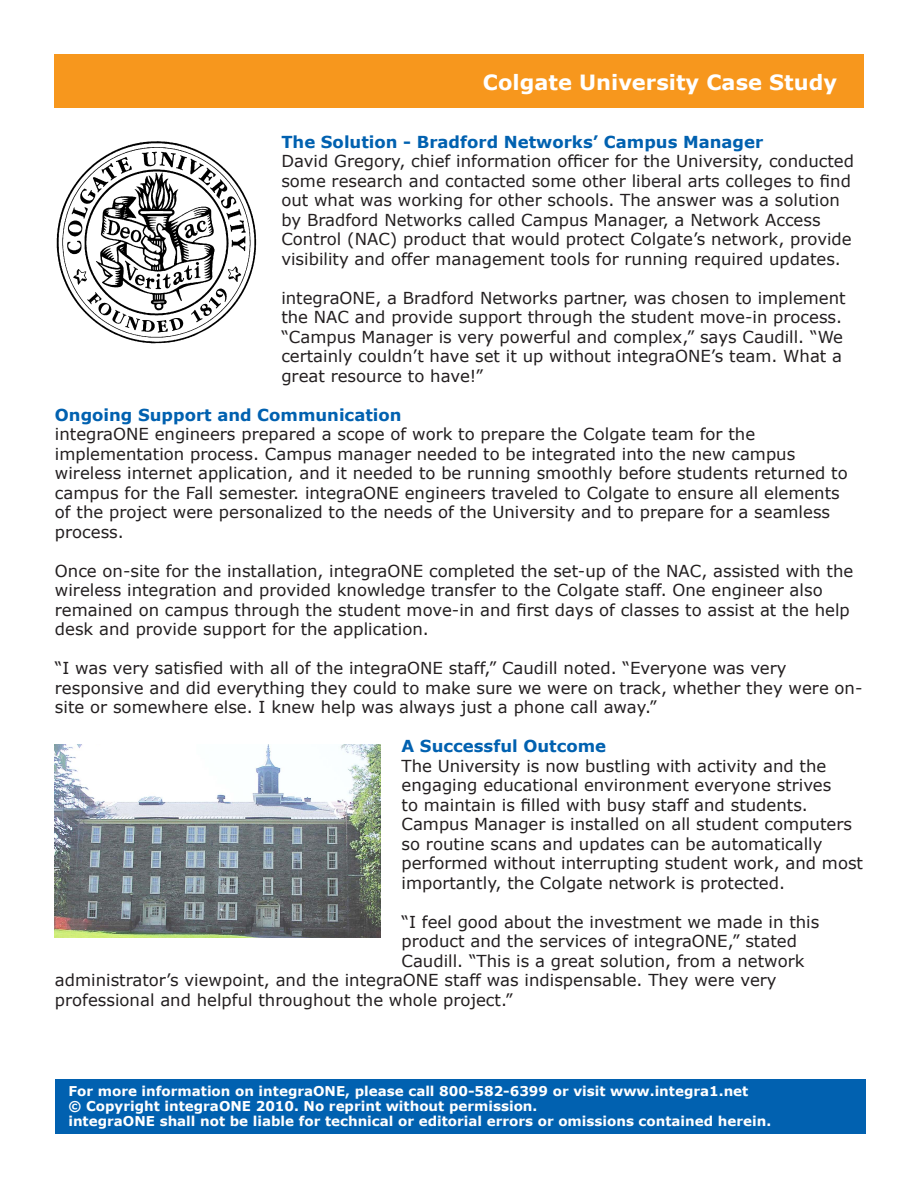
<style>
.page{position:relative;width:918px;height:1188px;background:#fff}
.page>*{position:absolute;margin:0;border:0;box-sizing:border-box;transform-origin:0 0}
.t1{font:700 21px "Verdana";color:#fff}
.t2{font:16.5px/19.5px "Verdana";color:#231f20}
.t3{font:700 16.5px "Verdana";color:#0161b0}
.t4{font:700 13.5px "Verdana";color:#fff}
</style>
<div class="page">
<div style="left:54px;top:54px;width:810px;height:54px;background:#f7971d"></div>
<div style="left:55px;top:1079px;width:811px;height:55px;background:#0161b0"></div>
<img style="left:56px;top:141px;width:201px;height:203px">
<img style="left:54px;top:744px;width:327px;height:194px">
<p class="t1" style="left:483px;top:68px;width:356px">Colgate University Case Study</p>
<p class="t3" style="left:281px;top:130px;width:483px">The Solution - Bradford Networks’ Campus Manager</p>
<p class="t2" style="left:281px;top:151px;width:574px">David Gregory, chief information officer for the University, conducted some research and contacted some other liberal arts colleges to find out what was working for other schools. The answer was a solution by Bradford Networks called Campus Manager, a Network Access Control (NAC) product that would protect Colgate’s network, provide visibility and offer management tools for running required updates.</p>
<p class="t2" style="left:281px;top:288px;width:566px">integraONE, a Bradford Networks partner, was chosen to implement the NAC and provide support through the student move-in process.</p>
<p class="t2" style="left:281px;top:327px;width:563px;text-align:justify">“Campus Manager is very powerful and complex,” says Caudill. “We certainly couldn’t have set it up without integraONE’s team. What a great resource to have!”</p>
<p class="t3" style="left:55px;top:403px;width:348px">Ongoing Support and Communication</p>
<p class="t2" style="left:55px;top:424px;width:794px">integraONE engineers prepared a scope of work to prepare the Colgate team for the implementation process. Campus manager needed to be integrated into the new campus wireless internet application, and it needed to be running smoothly before students returned to campus for the Fall semester. integraONE engineers traveled to Colgate to ensure all elements of the project were personalized to the needs of the University and to prepare for a seamless process.</p>
<p class="t2" style="left:55px;top:561px;width:800px">Once on-site for the installation, integraONE completed the set-up of the NAC, assisted with the wireless integration and provided knowledge transfer to the Colgate staff. One engineer also remained on campus through the student move-in and first days of classes to assist at the help desk and provide support for the application.</p>
<p class="t2" style="left:55px;top:658px;width:809px">“I was very satisfied with all of the integraONE staff,” Caudill noted. “Everyone was very responsive and did everything they could to make sure we were on track, whether they were on&shy;site or somewhere else. I knew help was always just a phone call away.”</p>
<p class="t3" style="left:402px;top:734px;width:206px">A Successful Outcome</p>
<p class="t2" style="left:402px;top:756px;width:463px">The University is now bustling with activity and the engaging educational environment everyone strives<br>to maintain is filled with busy staff and students.<br>Campus Manager is installed on all student computers so routine scans and updates can be automatically performed without interrupting student work, and most importantly, the Colgate network is protected.</p>
<p class="t2" style="left:402px;top:912px;width:419px">“I feel good about the investment we made in this</p>
<p class="t2" style="left:402px;top:931px;width:397px">product and the services of integraONE,” stated</p>
<p class="t2" style="left:402px;top:951px;width:405px">Caudill. “This is a great solution, from a network</p>
<p class="t2" style="left:55px;top:970px;width:723px">administrator’s viewpoint, and the integraONE staff was indispensable. They were very</p>
<p class="t2" style="left:55px;top:990px;width:459px">professional and helpful throughout the whole project.”</p>
<p class="t4" style="left:68px;top:1082px;width:681px">For more information on integraONE, please call 800-582-6399 or visit www.integra1.net</p>
<p class="t4" style="left:68px;top:1097px;width:471px">© Copyright integraONE 2010. No reprint without permission.</p>
<p class="t4" style="left:68px;top:1112px;width:704px">integraONE shall not be liable for technical or editorial errors or omissions contained herein.</p>
</div>
